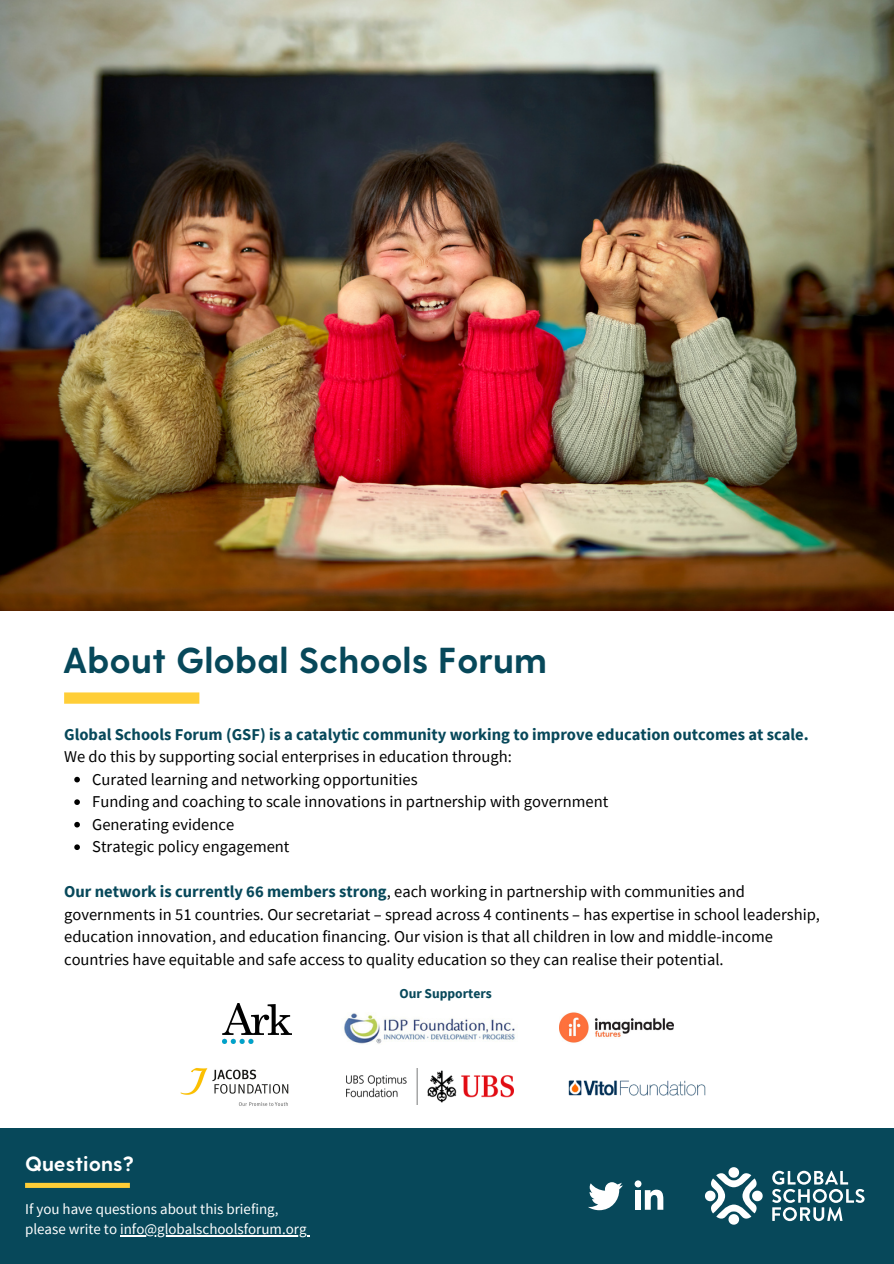
<style>
.page{position:relative;width:894px;height:1264px;background:#fff}
.page>*{position:absolute;margin:0;border:0;box-sizing:border-box;transform-origin:0 0}
.t1{font:700 36px "Greycliff CF";color:#07485a}
.t2{font:700 20.7px "Greycliff CF";color:#fff}
.t3{font:16.5px/22.5px "Source Sans Pro";color:#000}
.t4{font:700 16.5px "Source Sans Pro";color:#07485a}
.t5{font:15px "Source Sans Pro";color:#fff}
.t6{font:700 13.5px "Source Sans Pro";color:#07485a}
.s1{font-weight:700;color:#07485a}
</style>
<div class="page">
<div style="left:64px;top:692px;width:135px;height:11px;background:#ffce37"></div>
<img style="left:222px;top:1003px;width:69px;height:40px">
<img style="left:344px;top:1013px;width:171px;height:31px">
<img style="left:559px;top:1012px;width:114px;height:31px">
<img style="left:180px;top:1068px;width:109px;height:38px">
<img style="left:568px;top:1080px;width:138px;height:16px">
<img style="left:346px;top:1068px;width:167px;height:36px">
<div style="left:0;top:1128px;width:893px;height:135px;background:#07485a"></div>
<div style="left:634px;top:1180px;width:7px;height:7px;background:#fff;border-radius:50%"></div>
<div style="left:635px;top:1190px;width:5px;height:19px;background:#fff"></div>
<svg style="left:644px;top:1189px;width:19px;height:20px"></svg>
<svg style="left:588px;top:1182px;width:34px;height:28px"></svg>
<svg style="left:772px;top:1170px;width:92px;height:50px"></svg>
<svg style="left:705px;top:1167px;width:57px;height:57px"></svg>
<div style="left:25px;top:1182px;width:105px;height:5px;background:#ffce37"></div>
<img style="left:0;top:0;width:893px;height:610px">
<svg style="left:74px;top:776px;width:6px;height:6px"></svg>
<svg style="left:74px;top:799px;width:6px;height:6px"></svg>
<svg style="left:74px;top:821px;width:6px;height:6px"></svg>
<svg style="left:74px;top:844px;width:6px;height:6px"></svg>
<hr style="left:120px;top:1235px;width:186px;height:1px;background:#fff">
<p class="t1" style="left:62px;top:636px;width:486px">About Global Schools Forum</p>
<p class="t4" style="left:64px;top:723px;width:745px">Global Schools Forum (GSF) is a catalytic community working to improve education outcomes at scale.</p>
<p class="t3" style="left:64px;top:745px;width:449px">We do this by supporting social enterprises in education through:</p>
<p class="t3" style="left:92px;top:767px;width:327px">Curated learning and networking opportunities</p>
<p class="t3" style="left:92px;top:790px;width:517px">Funding and coaching to scale innovations in partnership with government</p>
<p class="t3" style="left:92px;top:812px;width:143px">Generating evidence</p>
<p class="t3" style="left:92px;top:835px;width:199px">Strategic policy engagement</p>
<p class="t3" style="left:64px;top:880px;width:757px"><span class="s1">Our network is currently 66 members strong</span>, each working in partnership with communities and governments in 51 countries. Our secretariat – spread across 4 continents – has expertise in school leadership, education innovation, and education financing. Our vision is that all children in low and middle-income countries have equitable and safe access to quality education so they can realise their potential.</p>
<p class="t2" style="left:25px;top:1150px;width:110px">Questions?</p>
<p class="t5" style="left:25px;top:1198px;width:255px">If you have questions about this briefing,</p>
<p class="t5" style="left:25px;top:1219px;width:283px">please write to info@globalschoolsforum.org</p>
<p class="t6" style="left:399px;top:984px;width:94px">Our Supporters</p>
</div>
